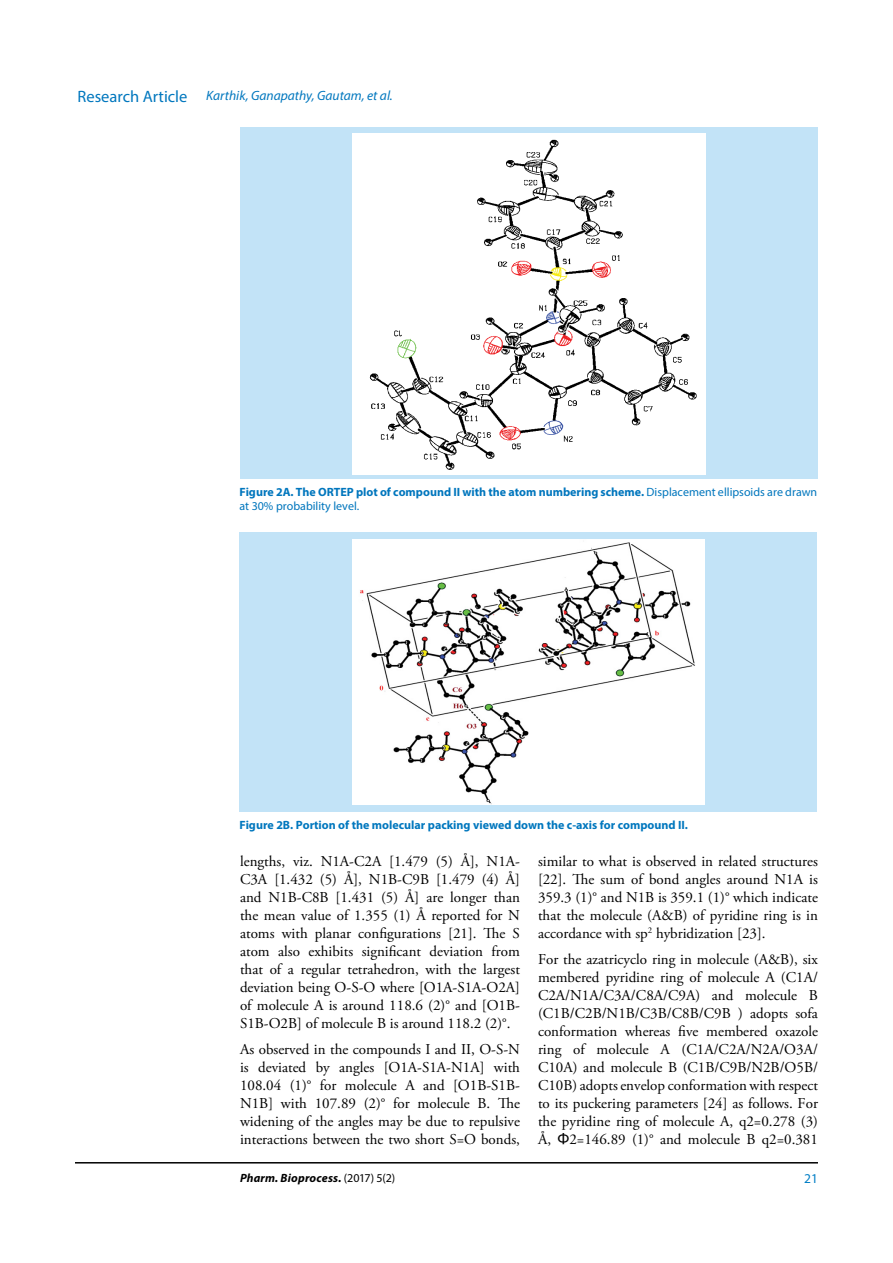
<style>
.page{position:relative;width:893px;height:1263px;background:#fff}
.page>*{position:absolute;margin:0;border:0;box-sizing:border-box;transform-origin:0 0}
.t1{font:15px/18px "Adobe Garamond Pro";color:#000;text-align:justify}
.t2{font:italic 13.5px "Myriad Pro";color:#0077be}
.t3{font:13.5px "Myriad Pro";color:#007ec5}
.t4{font:700 12px/14.4px "Myriad Pro";color:#0076bd}
.t5{font:700 12px "Myriad Pro";color:#0077be}
.t6{font:italic 700 12px "Myriad Pro";letter-spacing:.015em;color:#000}
.s1{font-style:normal;font-size:16.5px}
.s2{font-weight:400}
.s3{font-family:"Arial"}
.s4{font-weight:400;font-style:normal}
</style>
<div class="page">
<hr style="left:75px;top:1162px;width:743px;height:1px;background:#000">
<div style="left:240px;top:128px;width:578px;height:351px;background:#c2e3f7"></div>
<img style="left:353px;top:134px;width:352px;height:341px">
<div style="left:239px;top:532px;width:578px;height:280px;background:#c2e3f7"></div>
<img style="left:352px;top:540px;width:352px;height:264px">
<p class="t2" style="left:77px;top:87px;width:317px"><span class="s1">Research Article</span> Karthik, Ganapathy, Gautam, et al.</p>
<p class="t4" style="left:239px;top:484px;width:579px">Figure 2A. The ORTEP plot of compound II with the atom numbering scheme. <span class="s2">Displacement ellipsoids are drawn at 30% probability level.</span></p>
<p class="t5" style="left:239px;top:817px;width:450px">Figure 2B. Portion of the molecular packing viewed down the c-axis for compound II.</p>
<p class="t1" style="left:240px;top:852px;width:281px">lengths, viz. N1A-C2A [1.479 (5) Å], N1A-C3A [1.432 (5) Å], N1B-C9B [1.479 (4) Å] and N1B-C8B [1.431 (5) Å] are longer than the mean value of 1.355 (1) Å reported for N atoms with planar configurations [21]. The S atom also exhibits significant deviation from that of a regular tetrahedron, with the largest deviation being O-S-O where [O1A-S1A-O2A] of molecule A is around 118.6 (2)° and [O1B-S1B-O2B] of molecule B is around 118.2 (2)°.</p>
<p class="t1" style="left:240px;top:1041px;width:281px">As observed in the compounds I and II, O-S-N is deviated by angles [O1A-S1A-N1A] with 108.04 (1)° for molecule A and [O1B-S1B-N1B] with 107.89 (2)° for molecule B. The widening of the angles may be due to repulsive interactions between the two short S=O bonds,</p>
<p class="t1" style="left:538px;top:852px;width:282px">similar to what is observed in related structures [22]. The sum of bond angles around N1A is 359.3 (1)° and N1B is 359.1 (1)° which indicate that the molecule (A&amp;B) of pyridine ring is in accordance with sp<sup>2</sup> hybridization [23].</p>
<p class="t1" style="left:538px;top:951px;width:281px">For the azatricyclo ring in molecule (A&amp;B), six membered pyridine ring of molecule A (C1A/ C2A/N1A/C3A/C8A/C9A) and molecule B (C1B/C2B/N1B/C3B/C8B/C9B ) adopts sofa conformation whereas five membered oxazole ring of molecule A (C1A/C2A/N2A/O3A/ C10A) and molecule B (C1B/C9B/N2B/O5B/ C10B) adopts envelop conformation with respect to its puckering parameters [24] as follows. For the pyridine ring of molecule A, q2=0.278 (3)<br>Å, <span class="s3">Φ</span>2=146.89 (1)° and molecule B q2=0.381</p>
<p class="t6" style="left:240px;top:1170px;width:157px">Pharm. Bioprocess. <span class="s4">(2017) 5(2)</span></p>
<p class="t3" style="left:804px;top:1170px;width:15px">21</p>
</div>
